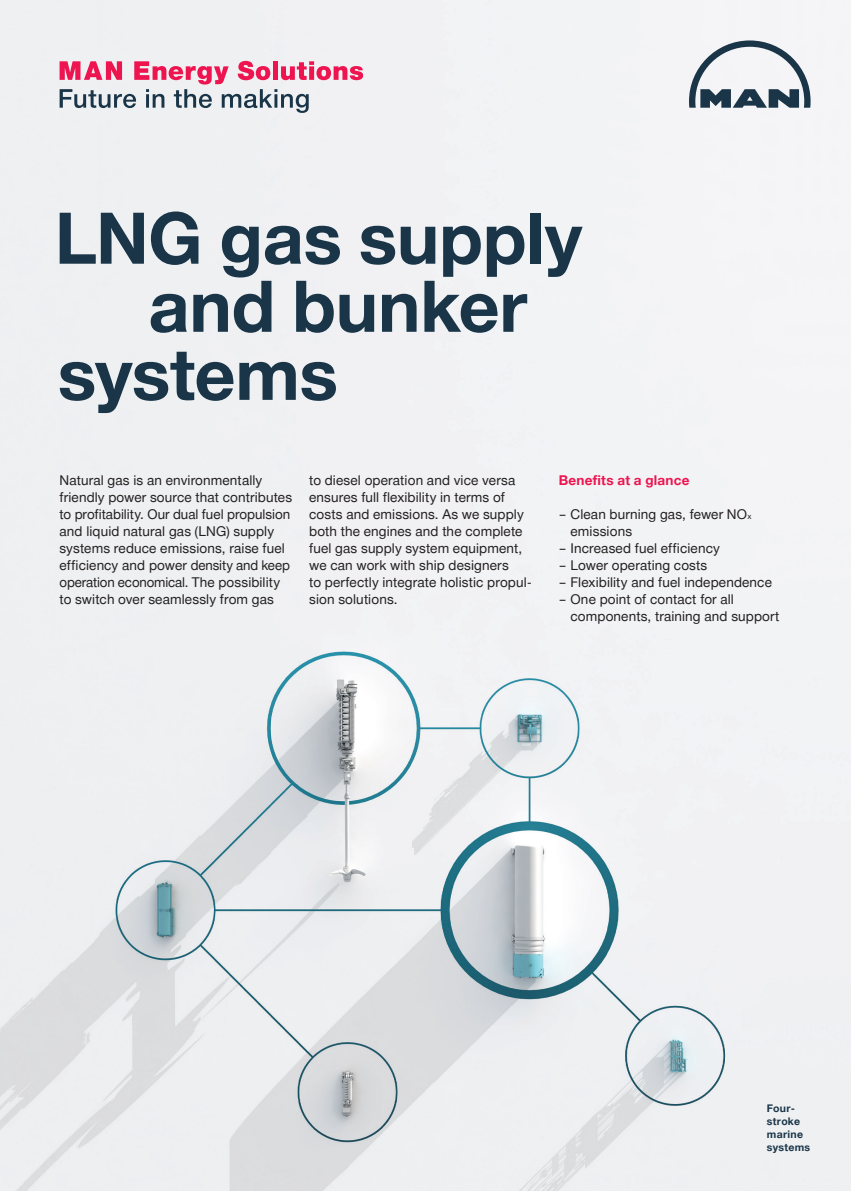
<style>
.page{position:relative;width:851px;height:1191px;background:#fff}
.page>*{position:absolute;margin:0;border:0;box-sizing:border-box;transform-origin:0 0}
.A4_11_Headline_2{font:700 71.4px "Man Global";letter-spacing:-.005em;color:#1a3548}
.A4_21_Copy{font:13.5px/17px "Man Global";letter-spacing:.01em;color:#231f20}
.A4_14_Headline_5{font:700 13.5px "Man Global";letter-spacing:.02em;color:#ed1450}
.A4_22_Small_text{font:700 10.5px/12.8px "Man Global";letter-spacing:.025em;color:#1a3548}
.s1{font-size:7.8px}
</style>
<div class="page">
<img style="left:0;top:0;width:850px;height:1191px">
<svg style="left:689px;top:40px;width:121px;height:68px"></svg>
<svg style="left:60px;top:61px;width:303px;height:52px"></svg>
<p class="A4_11_Headline_2" style="left:55px;top:197px;width:528px">LNG gas supply</p>
<p class="A4_11_Headline_2" style="left:148px;top:265px;width:380px">and bunker</p>
<p class="A4_11_Headline_2" style="left:58px;top:333px;width:281px">systems</p>
<p class="A4_21_Copy" style="left:60px;top:472px;width:234px">Natural gas is an environmentally friendly power source that contributes to profitability. Our dual fuel propulsion and liquid natural gas (LNG) supply systems reduce emissions, raise fuel efficiency and power density and keep operation economical. The possibility to switch over seamlessly from gas</p>
<p class="A4_21_Copy" style="left:309px;top:472px;width:224px">to diesel operation and vice versa ensures full flexibility in terms of costs and emissions. As we supply both the engines and the complete fuel gas supply system equipment, we can work with ship designers<br>to perfectly integrate holistic propul&shy;sion solutions.</p>
<p class="A4_14_Headline_5" style="left:558px;top:472px;width:132px">Benefits at a glance</p>
<p class="A4_21_Copy" style="left:570px;top:506px;width:182px;text-indent:-12px">– Clean burning gas, fewer NO<span class="s1">x </span>emissions</p>
<p class="A4_21_Copy" style="left:558px;top:540px;width:162px">– Increased fuel efficiency</p>
<p class="A4_21_Copy" style="left:558px;top:557px;width:150px">– Lower operating costs</p>
<p class="A4_21_Copy" style="left:558px;top:574px;width:215px">– Flexibility and fuel independence</p>
<p class="A4_21_Copy" style="left:570px;top:591px;width:210px;text-indent:-12px">– One point of contact for all components, training and support</p>
<p class="A4_22_Small_text" style="left:766px;top:1102px;width:45px">Four&shy;stroke marine systems</p>
</div>
